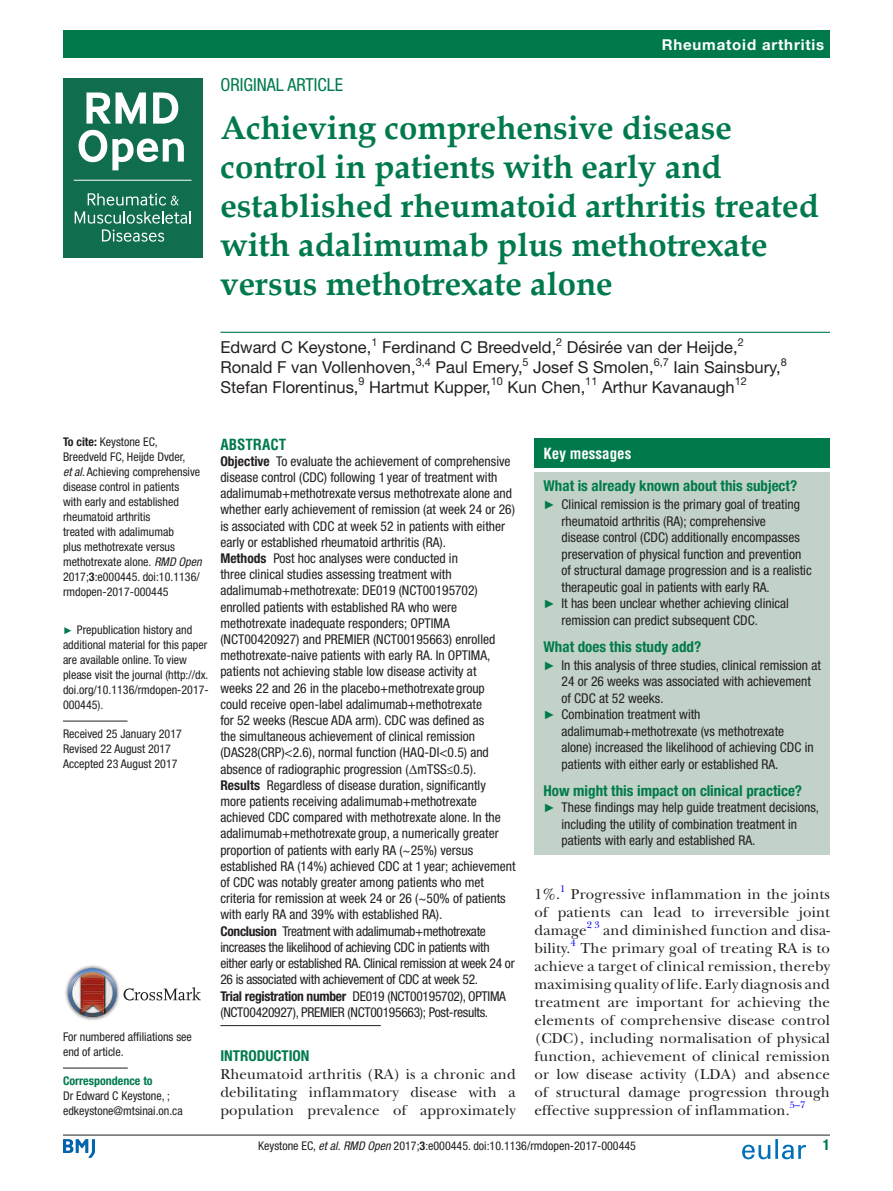
<style>
.page{position:relative;width:893px;height:1191px;background:#fff}
.page>*{position:absolute;margin:0;border:0;box-sizing:border-box;transform-origin:0 0}
.t1{font:700 33px/39px "Book Antiqua";color:#007a4b}
.t2{font:condensed 18px "Helvetica Neue LT Std";color:#007a4b}
.t3{font:16.5px "Helvetica Neue LT Std";color:#231f20}
.t4{font:15px/18px "New Baskerville";letter-spacing:.01em;color:#231f20;text-align:justify}
.t5{font:700 condensed 15px "Helvetica Neue LT Std";color:#007a4b}
.t6{font:700 15px "Helvetica Neue LT Std";letter-spacing:.055em;color:#fff}
.t7{font:700 condensed 15px "Helvetica";color:#fff}
.t8{font:700 condensed 15px "Helvetica";color:#007a4b}
.t9{font:condensed 13.5px/16.2px "Helvetica Neue LT Std";color:#231f20}
.t10{font:condensed 12px/15px "Helvetica Neue LT Std";color:#231f20}
.t11{font:700 condensed 12px "Helvetica Neue LT Std";color:#007a4b}
.t12{font:10.95px "Helvetica Neue LT Std";color:#231f20}
.t13{font:9.9px "New Baskerville";color:#00f}
.s1{font-weight:700}
.s2{font-style:italic}
.s3{font-family:"Arial";font-stretch:normal;font-size:9.75px;color:#007a4b}
.s4{font-family:"Times New Roman";font-stretch:normal}
.s5{font-family:"Arial";font-stretch:normal;font-size:12px;color:#007a4b}
</style>
<div class="page">
<hr style="left:63px;top:1134px;width:767px;height:1px;background:#231f20">
<svg style="left:742px;top:1139px;width:64px;height:20px"></svg>
<svg style="left:63px;top:1139px;width:32px;height:18px"></svg>
<hr style="left:220px;top:332px;width:610px;height:1px;background:#007a4b">
<hr style="left:63px;top:720px;width:65px;height:1px;background:#231f20">
<hr style="left:63px;top:1067px;width:65px;height:1px;background:#231f20">
<img style="left:65px;top:965px;width:54px;height:55px">
<svg style="left:68px;top:968px;width:49px;height:49px;background:#a8878a"></svg>
<svg style="left:124px;top:987px;width:77px;height:13px"></svg>
<div style="left:63px;top:78px;width:139px;height:179px;background:#106d4e"></div>
<svg style="left:86px;top:92px;width:60px;height:32px"></svg>
<svg style="left:153px;top:92px;width:25px;height:32px"></svg>
<svg style="left:79px;top:130px;width:105px;height:40px"></svg>
<hr style="left:74px;top:180px;width:117px;height:1px;background:#fff">
<svg style="left:88px;top:193px;width:91px;height:12px"></svg>
<svg style="left:75px;top:211px;width:116px;height:31px"></svg>
<div style="left:63px;top:31px;width:767px;height:27px;background:#007a4b"></div>
<hr style="left:220px;top:1025px;width:161px;height:1px;background:#231f20">
<div style="left:535px;top:437px;width:295px;height:30px;background:#007a4b"></div>
<div style="left:535px;top:471px;width:295px;height:383px;background:#c2d2c9"></div>
<p class="t6" style="left:662px;top:35px;width:164px">Rheumatoid arthritis</p>
<h2 class="t2" style="left:220px;top:74px;width:124px">Original article</h2>
<h1 class="t1" style="left:220px;top:108px;width:600px">Achieving comprehensive disease control in patients with early and established rheumatoid arthritis treated with adalimumab plus methotrexate versus methotrexate alone</h1>
<p class="t3" style="left:220px;top:338px;width:152px">Edward C Keystone,</p>
<p class="t12" style="left:371px;top:336px;width:8px">1</p>
<p class="t3" style="left:382px;top:338px;width:176px">Ferdinand C Breedveld,</p>
<p class="t12" style="left:556px;top:336px;width:8px">2</p>
<p class="t3" style="left:567px;top:338px;width:172px">Désirée van der Heijde,</p>
<p class="t12" style="left:738px;top:336px;width:8px">2</p>
<p class="t3" style="left:220px;top:357px;width:197px">Ronald F van Vollenhoven,</p>
<p class="t12" style="left:416px;top:355px;width:17px">3,4</p>
<p class="t3" style="left:435px;top:357px;width:89px">Paul Emery,</p>
<p class="t12" style="left:523px;top:355px;width:8px">5</p>
<p class="t3" style="left:533px;top:357px;width:122px">Josef S Smolen,</p>
<p class="t12" style="left:654px;top:355px;width:17px">6,7</p>
<p class="t3" style="left:673px;top:357px;width:109px">Iain Sainsbury,</p>
<p class="t12" style="left:781px;top:355px;width:8px">8</p>
<p class="t3" style="left:220px;top:377px;width:140px">Stefan Florentinus,</p>
<p class="t12" style="left:359px;top:375px;width:8px">9</p>
<p class="t3" style="left:369px;top:377px;width:123px">Hartmut Kupper,</p>
<p class="t12" style="left:491px;top:375px;width:14px">10</p>
<p class="t3" style="left:508px;top:377px;width:79px">Kun Chen,</p>
<p class="t12" style="left:585px;top:375px;width:14px">11</p>
<p class="t3" style="left:602px;top:377px;width:134px">Arthur Kavanaugh</p>
<p class="t12" style="left:735px;top:375px;width:14px">12</p>
<p class="t10" style="left:63px;top:434px;width:140px"><span class="s1">To cite:</span> Keystone EC ,<br>Breedveld FC, Heijde Dvder,<br><span class="s2">et al</span>. Achieving comprehensive disease control in patients<br>with early and established rheumatoid arthritis<br>treated with adalimumab<br>plus methotrexate versus methotrexate alone. <span class="s2">RMD Open<br></span>2017;<span class="s1">3</span>:e000445. doi:10.1136/ rmdopen-2017-000445</p>
<p class="t10" style="left:63px;top:622px;width:147px"><span class="s3">►</span> Prepublication history and additional material for this paper are available online. To view please visit the journal (http://dx. doi.org/10.1136/rmdopen-2017-<br>000445).</p>
<p class="t10" style="left:63px;top:726px;width:120px">Received 25 January 2017<br>Revised 22 August 2017<br>Accepted 23 August 2017</p>
<p class="t10" style="left:63px;top:1029px;width:130px">For numbered affiliations see end of article.</p>
<p class="t11" style="left:63px;top:1073px;width:91px">Correspondence to</p>
<p class="t10" style="left:63px;top:1088px;width:121px">Dr Edward C Keystone, ; edkeystone@mtsinai.on.ca</p>
<p class="t8" style="left:220px;top:434px;width:67px">Abstract</p>
<p class="t9" style="left:220px;top:453px;width:297px"><span class="s1">Objective</span> To evaluate the achievement of comprehensive disease control (CDC) following 1 year of treatment with adalimumab+methotrexate versus methotrexate alone and whether early achievement of remission (at week 24 or 26) is associated with CDC at week 52 in patients with either early or established rheumatoid arthritis (RA).<br><span class="s1">Methods</span> Post hoc analyses were conducted in<br>three clinical studies assessing treatment with adalimumab+methotrexate: DE019 (NCT00195702) enrolled patients with established RA who were methotrexate inadequate responders; OPTI MA (NCT00420927) and PREMIER (NCT00195663) enrolled methotrexate-naive patients with early RA. In OPTI MA, patients not achieving stable low disease activity at<br>weeks 22 and 26 in the placebo+methotrexate group<br>could receive open-label adalimumab+methotrexate<br>for 52 weeks (Rescue ADA arm). CDC was defined as<br>the simultaneous achievement of clinical remission (DAS28(CRP)&lt;2.6), normal function (HAQ-DI&lt;0.5) and absence of radiographic progression (<span class="s4">Δ</span>mTSS≤0.5).<br><span class="s1">Results</span> Regardless of disease duration, significantly<br>more patients receiving adalimumab+methotrexate achieved CDC compared with methotrexate alone. In the adalimumab+methotrexate group, a numerically greater proportion of patients with early RA (~25%) versus established RA (14%) achieved CDC at 1 year; achievement of CDC was notably greater among patients who met criteria for remission at week 24 or 26 (~50% of patients with early RA and 39% with established RA).<br><span class="s1">Conclusion</span> Treatment with adalimumab+methotrexate increases the likelihood of achieving CDC in patients with either early or established RA. Clinical remission at week 24 or 26 is associated with achievement of CDC at week 52.<br><span class="s1">Trial registration number</span> DE019 (NCT00195702), OPTI MA (NCT00420927), PREMIER (NCT00195663); Post-results.</p>
<p class="t5" style="left:220px;top:1046px;width:61px">Introductio</p>
<p class="t5" style="left:301px;top:1046px;width:10px">n</p>
<p class="t4" style="left:220px;top:1065px;width:297px">Rheumatoid arthritis (RA) is a chronic and debilitating inflammatory disease with a population prevalence of approximately</p>
<p class="t7" style="left:544px;top:443px;width:89px">Key messages</p>
<p class="t5" style="left:544px;top:477px;width:255px">What is already known about this subject?</p>
<p class="t9" style="left:544px;top:496px;width:258px"><span class="s5">►</span> Clinical remission is the primary goal of treating</p>
<p class="t9" style="left:562px;top:513px;width:206px">rheumatoid arthritis (RA); comprehensive</p>
<p class="t9" style="left:562px;top:529px;width:240px">disease control (CDC) additionally encompasses</p>
<p class="t9" style="left:562px;top:546px;width:241px">preservation of physical function and prevention</p>
<p class="t9" style="left:562px;top:562px;width:252px">of structural damage progression and is a realistic</p>
<p class="t9" style="left:562px;top:579px;width:210px">therapeutic goal in patients with early RA.</p>
<p class="t9" style="left:544px;top:595px;width:247px"><span class="s5">►</span> It has been unclear whether achieving clinical</p>
<p class="t9" style="left:562px;top:612px;width:198px">remission can predict subsequent CDC.</p>
<p class="t5" style="left:544px;top:637px;width:159px">What does this study add?</p>
<p class="t9" style="left:544px;top:657px;width:279px"><span class="s5">►</span> In this analysis of three studies, clinical remission at</p>
<p class="t9" style="left:562px;top:673px;width:251px">24 or 26 weeks was associated with achievement</p>
<p class="t9" style="left:562px;top:690px;width:104px">of CDC at 52 weeks.</p>
<p class="t9" style="left:544px;top:706px;width:158px"><span class="s5">►</span> Combination treatment with</p>
<p class="t9" style="left:562px;top:723px;width:224px">adalimumab+methotrexate (vs methotrexate</p>
<p class="t9" style="left:562px;top:739px;width:254px">alone) increased the likelihood of achieving CDC in</p>
<p class="t9" style="left:562px;top:756px;width:218px">patients with either early or established RA.</p>
<p class="t5" style="left:544px;top:781px;width:260px">How might this impact on clinical practice?</p>
<p class="t9" style="left:562px;top:799px;width:259px;text-indent:-18px"><span class="s5">►</span> These findings may help guide treatment decisions, including the utility of combination treatment in patients with early and established RA.</p>
<p class="t4" style="left:535px;top:885px;width:27px">1%.</p>
<p class="t13" style="left:560px;top:883px;width:7px">1</p>
<p class="t4" style="left:535px;top:885px;width:297px;text-indent:36px">Progressive inflammation in the joints of patients can lead to irreversible joint damage</p>
<p class="t13" style="left:587px;top:919px;width:14px">2 3</p>
<p class="t4" style="left:603px;top:921px;width:228px">and diminished function and disa-</p>
<p class="t4" style="left:535px;top:939px;width:37px">bility.</p>
<p class="t13" style="left:571px;top:937px;width:7px">4</p>
<p class="t4" style="left:535px;top:939px;width:297px;text-indent:46px">The primary goal of treating RA is to achieve a target of clinical remission, thereby maximising quality of life. Early diagnosis and treatment are important for achieving the elements of comprehensive disease control (CDC), including normalisation of physical function, achievement of clinical remission or low disease activity (LDA) and absence of structural damage progression through effective suppression of inflammation.<sup>5–7</sup></p>
<p class="t10" style="left:258px;top:1138px;width:379px">Keystone EC, <span class="s2">et al</span>. <span class="s2">RMD Open</span> 2017;<span class="s1">3</span>:e000445. doi:10.1136/rmdopen-2017-000445</p>
<p class="t5" style="left:823px;top:1135px;width:9px">1</p>
</div>
